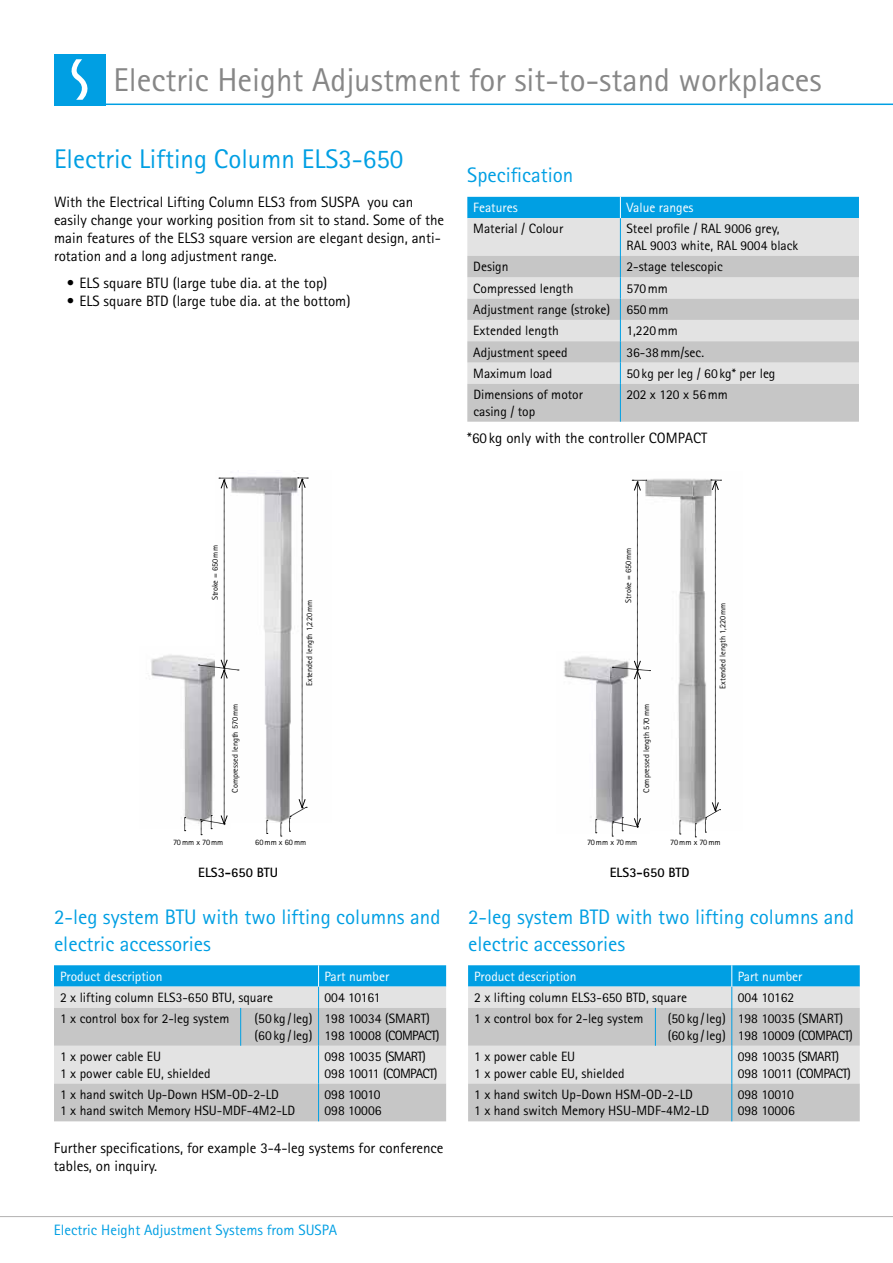
<style>
.page{position:relative;width:893px;height:1263px;background:#fff}
.page>*{position:absolute;margin:0;border:0;box-sizing:border-box;transform-origin:0 0}
.t1{font:33px "Rotis Sans Serif Pro";color:#878787}
.t2{font:27px "Rotis Sans Serif Pro";color:#009fe3}
.t3{font:21px/27px "Rotis Sans Serif Pro";color:#009fe3}
.t4{font:15px/18px "Rotis Sans Serif Pro";color:#000}
.t5{font:15px "Rotis Sans Serif Pro";color:#009fe3}
.t6{font:13.5px/16.5px "Rotis Sans Serif Pro";color:#000}
.t7{font:13.5px "Rotis Sans Serif Pro";color:#fff}
.t8{font:13.5px/16.5px "Rotis Sans Serif Pro";letter-spacing:-.045em;color:#000}
.t9{font:700 13.5px "Rotis Sans Serif Pro";color:#000}
.t10{font:13.5px "Rotis Sans Serif Pro";letter-spacing:-.02em;color:#000}
.t11{font:8.25px "Rotis Sans Serif Pro";color:#000}
</style>
<div class="page">
<img style="left:151px;top:654px;width:47px;height:168px">
<img style="left:218px;top:476px;width:91px;height:347px">
<svg style="left:184px;top:817px;width:2px;height:14px"></svg>
<svg style="left:267px;top:820px;width:1px;height:14px"></svg>
<svg style="left:281px;top:823px;width:1px;height:14px"></svg>
<svg style="left:289px;top:478px;width:19px;height:354px"></svg>
<svg style="left:198px;top:478px;width:41px;height:357px"></svg>
<img style="left:564px;top:656px;width:48px;height:177px">
<img style="left:632px;top:478px;width:90px;height:352px">
<svg style="left:596px;top:819px;width:1px;height:14px"></svg>
<svg style="left:680px;top:821px;width:1px;height:14px"></svg>
<svg style="left:695px;top:823px;width:1px;height:15px"></svg>
<svg style="left:705px;top:480px;width:16px;height:353px"></svg>
<svg style="left:612px;top:480px;width:38px;height:357px"></svg>
<hr style="left:0;top:1216px;width:893px;height:1px;background:#b3b2b2">
<hr style="left:54px;top:104px;width:839px;height:1px;background:#009fe3">
<div style="left:54px;top:54px;width:51px;height:51px;background:#009fe3"></div>
<svg style="left:71px;top:59px;width:17px;height:41px"></svg>
<div style="left:467px;top:218px;width:392px;height:38px;background:#e3e3e3"></div>
<svg style="left:467px;top:256px;width:392px;height:166px;background:#d1d1d1"></svg>
<hr style="left:620px;top:218px;width:1px;height:38px;background:#009fe3">
<svg style="left:620px;top:256px;width:1px;height:128px"></svg>
<hr style="left:620px;top:384px;width:1px;height:38px;background:#009fe3">
<div style="left:467px;top:197px;width:392px;height:21px;background:#009fe3"></div>
<svg style="left:54px;top:965px;width:392px;height:156px;background:#b6cbd5"></svg>
<svg style="left:468px;top:965px;width:392px;height:156px;background:#b6cbd5"></svg>
<h1 class="t1" style="left:114px;top:60px;width:710px">Electric Height Adjustment for sit-to-stand workplaces</h1>
<h2 class="t2" style="left:54px;top:143px;width:351px">Electric Lifting Column ELS3-650</h2>
<p class="t4" style="left:54px;top:193px;width:392px">With the Electrical Lifting Column ELS3 from SUSPA you can easily change your working position from sit to stand. Some of the main features of the ELS3 square version are elegant design, anti&shy;rotation and a long adjustment range.</p>
<p class="t4" style="left:67px;top:274px;width:262px">• ELS square BTU (large tube dia. at the top)</p>
<p class="t4" style="left:67px;top:292px;width:285px">• ELS square BTD (large tube dia. at the bottom)</p>
<h3 class="t3" style="left:467px;top:162px;width:108px">Specification</h3>
<p class="t7" style="left:473px;top:200px;width:46px">Features</p>
<p class="t7" style="left:626px;top:200px;width:69px">Value ranges</p>
<p class="t6" style="left:473px;top:221px;width:91px">Material / Colour</p>
<p class="t6" style="left:626px;top:221px;width:173px">Steel profile / RAL 9006 grey,<br>RAL 9003 white, RAL 9004 black</p>
<p class="t6" style="left:473px;top:259px;width:37px">Design</p>
<p class="t6" style="left:626px;top:259px;width:98px">2-stage telescopic</p>
<p class="t6" style="left:473px;top:280px;width:102px">Compressed length</p>
<p class="t6" style="left:473px;top:277px;width:197px;line-height:21.3px;text-align:justify;text-indent:153px">570mm Adjustment range (stroke) 650mm Extended length</p>
<p class="t6" style="left:626px;top:323px;width:53px">1,220mm</p>
<p class="t6" style="left:473px;top:344px;width:96px">Adjustment speed</p>
<p class="t6" style="left:626px;top:344px;width:79px">36-38mm/sec.</p>
<p class="t6" style="left:473px;top:365px;width:80px">Maximum load</p>
<p class="t6" style="left:626px;top:365px;width:151px">50kg per leg / 60kg* per leg</p>
<p class="t6" style="left:473px;top:386px;width:111px">Dimensions of motor casing / top</p>
<p class="t6" style="left:626px;top:386px;width:103px">202 x 120 x 56mm</p>
<p class="t4" style="left:467px;top:429px;width:241px">*60 kg only with the controller COMPACT</p>
<p class="t11" style="left:210px;top:600px;width:57px;rotate:-90deg">Stroke = 650mm</p>
<p class="t11" style="left:230px;top:793px;width:90px;rotate:-90deg">Compressed length 570mm</p>
<p class="t11" style="left:305px;top:686px;width:87px;rotate:-90deg">Extended length 1,220mm</p>
<p class="t11" style="left:173px;top:837px;width:52px">70mm x 70mm</p>
<p class="t11" style="left:255px;top:837px;width:52px">60mm x 60mm</p>
<p class="t9" style="left:198px;top:864px;width:81px">ELS3-650 BTU</p>
<h3 class="t3" style="left:54px;top:903px;width:388px">2-leg system BTU with two lifting columns and electric accessories</h3>
<p class="t7" style="left:60px;top:968px;width:104px">Product description</p>
<p class="t7" style="left:325px;top:968px;width:66px">Part number</p>
<p class="t6" style="left:60px;top:989px;width:215px">2 x lifting column ELS3-650 BTU, square</p>
<p class="t10" style="left:325px;top:989px;width:57px">004 10161</p>
<p class="t6" style="left:60px;top:1010px;width:171px">1 x control box for 2-leg system</p>
<p class="t6" style="left:254px;top:1010px;width:60px">(50kg /leg) (60kg /leg)</p>
<p class="t6" style="left:325px;top:1010px;width:117px">198 10034 (SMART)<br>198 10008 (COMPACT)</p>
<p class="t6" style="left:60px;top:1048px;width:152px">1 x power cable EU<br>1 x power cable EU, shielded</p>
<p class="t8" style="left:325px;top:1048px;width:115px">098 10035 (SMART)<br>098 10011 (COMPACT)</p>
<p class="t6" style="left:60px;top:1086px;width:237px">1 x hand switch Up-Down HSM-OD-2-LD<br>1 x hand switch Memory HSU-MDF-4M2-LD</p>
<p class="t6" style="left:325px;top:1086px;width:58px">098 10010<br>098 10006</p>
<p class="t4" style="left:54px;top:1139px;width:391px">Further specifications, for example 3-4-leg systems for conference tables, on inquiry.</p>
<p class="t5" style="left:54px;top:1221px;width:285px">Electric Height Adjustment Systems from SUSPA</p>
<p class="t11" style="left:624px;top:603px;width:57px;rotate:-90deg">Stroke = 650mm</p>
<p class="t11" style="left:641px;top:793px;width:90px;rotate:-90deg">Compressed length 570mm</p>
<p class="t11" style="left:718px;top:688px;width:87px;rotate:-90deg">Extended length 1,220mm</p>
<p class="t11" style="left:587px;top:837px;width:52px">70mm x 70mm</p>
<p class="t11" style="left:670px;top:837px;width:52px">70mm x 70mm</p>
<p class="t9" style="left:610px;top:864px;width:81px">ELS3-650 BTD</p>
<h3 class="t3" style="left:468px;top:903px;width:388px">2-leg system BTD with two lifting columns and electric accessories</h3>
<p class="t7" style="left:474px;top:968px;width:104px">Product description</p>
<p class="t7" style="left:738px;top:968px;width:66px">Part number</p>
<p class="t6" style="left:474px;top:989px;width:214px">2 x lifting column ELS3-650 BTD, square</p>
<p class="t6" style="left:738px;top:989px;width:58px">004 10162</p>
<p class="t6" style="left:474px;top:1010px;width:171px">1 x control box for 2-leg system</p>
<p class="t6" style="left:668px;top:1010px;width:60px">(50 kg /leg) (60 kg /leg)</p>
<p class="t6" style="left:738px;top:1010px;width:117px">198 10035 (SMART)<br>198 10009 (COMPACT)</p>
<p class="t6" style="left:474px;top:1048px;width:152px">1 x power cable EU<br>1 x power cable EU, shielded</p>
<p class="t8" style="left:738px;top:1048px;width:115px">098 10035 (SMART)<br>098 10011 (COMPACT)</p>
<p class="t6" style="left:474px;top:1086px;width:237px">1 x hand switch Up-Down HSM-OD-2-LD<br>1 x hand switch Memory HSU-MDF-4M2-LD</p>
<p class="t6" style="left:738px;top:1086px;width:58px">098 10010<br>098 10006</p>
</div>
